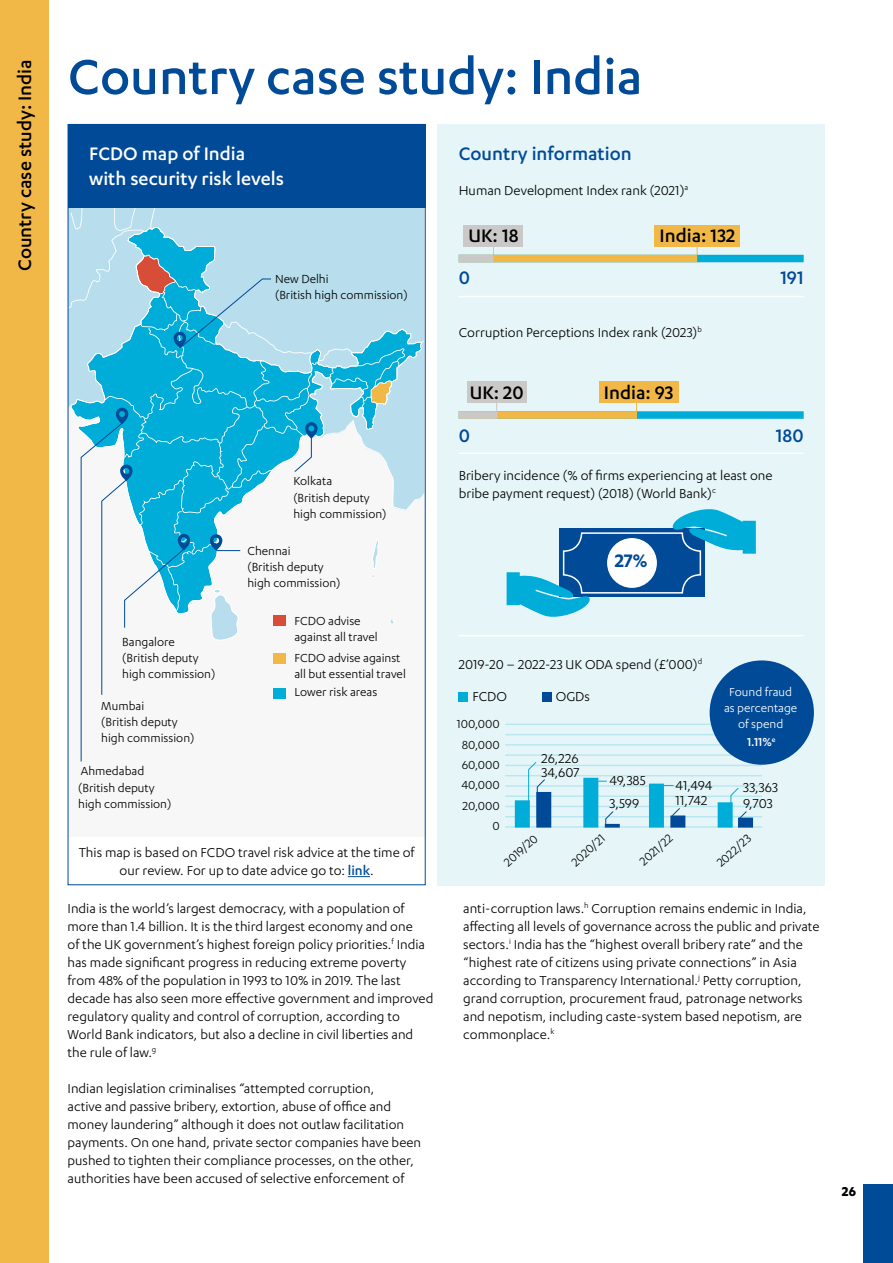
<style>
.page{position:relative;width:893px;height:1263px;background:#fff}
.page>*{position:absolute;margin:0;border:0;box-sizing:border-box;transform-origin:0 0}
.t1{font:500 57px "Karbon";color:#004a97}
.t2{font:500 21px "Karbon";color:#000}
.t3{font:500 21px/25.2px "Karbon";color:#fff}
.t4{font:500 21px "Karbon";color:#004a97}
.t5{font:600 21px "Karbon";color:#004a97}
.t6{font:15px/18px "Karbon";color:#000}
.t7{font:700 15px "Karbon";color:#000}
.t8{font:13.5px/16.2px "Karbon";color:#000}
.t9{font:13.5px/16.2px "Karbon";color:#fff;text-align:center}
.t10{font:500 13.5px "Karbon";color:#fff}
.s1{font-weight:500;color:#004a97}
</style>
<div class="page">
<div style="left:863px;top:1184px;width:30px;height:79px;background:#004b97"></div>
<div style="left:68px;top:130px;width:357px;height:755px;background:#f7f7f7"></div>
<div style="left:68px;top:124px;width:357px;height:83px;background:#004a97"></div>
<div style="left:68px;top:837px;width:357px;height:48px;background:#fff"></div>
<svg style="left:348px;top:876px;width:22px;height:1px"></svg>
<svg style="left:70px;top:207px;width:354px;height:555px"></svg>
<div style="left:0;top:0;width:48px;height:1263px;background:#f2b847"></div>
<div style="left:437px;top:124px;width:388px;height:761px;background:#e6f6f8"></div>
<hr style="left:459px;top:296px;width:345px;height:1px;background:#fff">
<hr style="left:459px;top:452px;width:345px;height:2px;background:#fff">
<hr style="left:459px;top:635px;width:345px;height:1px;background:#fff">
<hr style="left:505px;top:826px;width:257px;height:2px;background:#00add8">
<hr style="left:505px;top:816px;width:257px;height:1px;background:#00add8">
<hr style="left:505px;top:806px;width:257px;height:1px;background:#00add8">
<hr style="left:505px;top:795px;width:257px;height:2px;background:#00add8">
<hr style="left:505px;top:785px;width:257px;height:2px;background:#00add8">
<hr style="left:505px;top:775px;width:257px;height:1px;background:#00add8">
<hr style="left:505px;top:765px;width:257px;height:1px;background:#00add8">
<hr style="left:505px;top:754px;width:257px;height:2px;background:#00add8">
<hr style="left:505px;top:744px;width:257px;height:2px;background:#00add8">
<hr style="left:505px;top:734px;width:257px;height:1px;background:#00add8">
<hr style="left:505px;top:724px;width:257px;height:1px;background:#00add8">
<div style="left:536px;top:792px;width:15px;height:35px;background:#004a97"></div>
<hr style="left:605px;top:824px;width:15px;height:3px;background:#004a97">
<div style="left:670px;top:815px;width:15px;height:12px;background:#004a97"></div>
<div style="left:738px;top:817px;width:15px;height:10px;background:#004a97"></div>
<div style="left:515px;top:800px;width:15px;height:27px;background:#00add8"></div>
<div style="left:583px;top:778px;width:15px;height:49px;background:#00add8"></div>
<div style="left:649px;top:784px;width:15px;height:43px;background:#00add8"></div>
<div style="left:718px;top:802px;width:15px;height:25px;background:#00add8"></div>
<svg style="left:605px;top:811px;width:9px;height:13px"></svg>
<svg style="left:671px;top:808px;width:10px;height:8px"></svg>
<div style="left:710px;top:660px;width:104px;height:105px;background:#004a97;border-radius:50%"></div>
<div style="left:459px;top:693px;width:9px;height:9px;background:#00add8"></div>
<div style="left:542px;top:693px;width:9px;height:9px;background:#004a97"></div>
<div style="left:655px;top:225px;width:85px;height:22px;background:#f2b847"></div>
<div style="left:464px;top:225px;width:59px;height:22px;background:#cac9c8"></div>
<div style="left:459px;top:255px;width:345px;height:7px;background:#00add8"></div>
<div style="left:459px;top:255px;width:238px;height:7px;background:#f2b847"></div>
<div style="left:459px;top:255px;width:34px;height:7px;background:#cac9c8"></div>
<div style="left:559px;top:528px;width:146px;height:69px;background:#004a97"></div>
<div style="left:563px;top:532px;width:138px;height:62px;border:2px solid #fff;border-radius:18px"></div>
<div style="left:459px;top:411px;width:345px;height:8px;background:#00add8"></div>
<div style="left:459px;top:411px;width:178px;height:8px;background:#f2b847"></div>
<div style="left:599px;top:382px;width:80px;height:21px;background:#f2b847"></div>
<div style="left:467px;top:382px;width:59px;height:21px;background:#cac9c8"></div>
<div style="left:459px;top:411px;width:38px;height:8px;background:#cac9c8"></div>
<div style="left:607px;top:538px;width:50px;height:50px;background:#fff;border-radius:50%"></div>
<svg style="left:507px;top:572px;width:86px;height:45px"></svg>
<svg style="left:669px;top:509px;width:87px;height:45px"></svg>
<svg style="left:528px;top:762px;width:18px;height:61px"></svg>
<svg style="left:730px;top:787px;width:18px;height:41px"></svg>
<h2 class="t2" style="left:13px;top:271px;width:213px;rotate:-90deg">Country case study: India</h2>
<h1 class="t1" style="left:68px;top:45px;width:576px">Country case study: India</h1>
<h2 class="t3" style="left:89px;top:140px;width:196px">FCDO map of India with security risk levels</h2>
<p class="t8" style="left:275px;top:270px;width:134px">New Delhi<br>(British high commission)</p>
<p class="t8" style="left:293px;top:473px;width:95px">Kolkata<br>(British deputy high commission)</p>
<p class="t8" style="left:122px;top:633px;width:95px">Bangalore<br>(British deputy high commission)</p>
<p class="t8" style="left:101px;top:697px;width:95px">Mumbai<br>(British deputy high commission)</p>
<p class="t8" style="left:78px;top:763px;width:95px">Ahmedabad (British deputy high commission)</p>
<p class="t8" style="left:247px;top:542px;width:95px">Chennai<br>(British deputy high commission)</p>
<p class="t8" style="left:295px;top:612px;width:85px">FCDO advise against all travel</p>
<p class="t8" style="left:295px;top:649px;width:113px">FCDO advise against all but essential travel</p>
<p class="t8" style="left:295px;top:684px;width:84px">Lower risk areas</p>
<p class="t6" style="left:79px;top:843px;width:337px;text-align:center">This map is based on FCDO travel risk advice at the time of our review. For up to date advice go to: <span class="s1">link</span>.</p>
<p class="t6" style="left:68px;top:899px;width:367px">India is the world’s largest democracy, with a population of more than 1.4 billion. It is the third largest economy and one<br>of the UK government’s highest foreign policy priorities.<sup>f</sup> India has made significant progress in reducing extreme poverty from 48% of the population in 1993 to 10% in 2019. The last decade has also seen more effective government and improved regulatory quality and control of corruption, according to World Bank indicators, but also a decline in civil liberties and the rule of law.<sup>g</sup></p>
<p class="t6" style="left:68px;top:1079px;width:355px">Indian legislation criminalises “attempted corruption,<br>active and passive bribery, extortion, abuse of office and money laundering” although it does not outlaw facilitation payments. On one hand, private sector companies have been pushed to tighten their compliance processes, on the other, authorities have been accused of selective enforcement of</p>
<h2 class="t4" style="left:459px;top:141px;width:174px">Country information</h2>
<p class="t6" style="left:459px;top:181px;width:231px">Human Development Index rank (2021)<sup>a</sup></p>
<h2 class="t2" style="left:468px;top:224px;width:52px">UK: 18</h2>
<h2 class="t2" style="left:660px;top:224px;width:77px">India: 132</h2>
<h2 class="t4" style="left:459px;top:266px;width:13px">0</h2>
<h2 class="t4" style="left:780px;top:266px;width:25px">191</h2>
<p class="t6" style="left:459px;top:323px;width:245px">Corruption Perceptions Index rank (2023)<sup>b</sup></p>
<h2 class="t2" style="left:470px;top:380px;width:55px">UK: 20</h2>
<h2 class="t2" style="left:604px;top:380px;width:71px">India: 93</h2>
<h2 class="t4" style="left:459px;top:424px;width:13px">0</h2>
<h2 class="t4" style="left:776px;top:424px;width:29px">180</h2>
<p class="t6" style="left:459px;top:466px;width:315px">Bribery incidence (% of firms experiencing at least one bribe payment request) (2018) (World Bank)<sup>c</sup></p>
<h2 class="t5" style="left:615px;top:549px;width:34px">27%</h2>
<p class="t6" style="left:459px;top:655px;width:245px">2019-20 – 2022-23 UK ODA spend (£’000)<sup>d</sup></p>
<p class="t6" style="left:472px;top:687px;width:36px">FCDO</p>
<p class="t6" style="left:556px;top:687px;width:36px">OGDs</p>
<p class="t8" style="left:457px;top:715px;width:45px">100,000</p>
<p class="t8" style="left:462px;top:736px;width:40px">80,000</p>
<p class="t9" style="left:724px;top:683px;width:75px">Found fraud as percentage of spend</p>
<p class="t10" style="left:747px;top:735px;width:30px">1.11%<sup>e</sup></p>
<p class="t8" style="left:462px;top:756px;width:40px">60,000</p>
<p class="t8" style="left:461px;top:777px;width:40px">40,000</p>
<p class="t8" style="left:463px;top:797px;width:39px">20,000</p>
<p class="t8" style="left:493px;top:818px;width:9px">0</p>
<p class="t6" style="left:541px;top:749px;width:39px">26,226</p>
<p class="t6" style="left:541px;top:763px;width:40px">34,607</p>
<p class="t6" style="left:610px;top:771px;width:38px">49,385</p>
<p class="t6" style="left:675px;top:776px;width:38px">41,494</p>
<p class="t6" style="left:743px;top:778px;width:36px">33,363</p>
<p class="t6" style="left:610px;top:794px;width:31px">3,599</p>
<p class="t6" style="left:675px;top:790px;width:33px">11,742</p>
<p class="t6" style="left:743px;top:794px;width:31px">9,703</p>
<p class="t8" style="left:500px;top:858px;width:42px;rotate:-42deg">2019/20</p>
<p class="t8" style="left:568px;top:857px;width:42px;rotate:-42deg">2020/21</p>
<p class="t8" style="left:636px;top:857px;width:41px;rotate:-42deg">2021/22</p>
<p class="t8" style="left:713px;top:858px;width:43px;rotate:-42deg">2022/23</p>
<p class="t6" style="left:463px;top:899px;width:358px">anti-corruption laws.<sup>h</sup> Corruption remains endemic in India, affecting all levels of governance across the public and private sectors.<sup>i</sup> India has the “highest overall bribery rate” and the “highest rate of citizens using private connections” in Asia according to Transparency International.<sup>j</sup> Petty corruption, grand corruption, procurement fraud, patronage networks and nepotism, including caste-system based nepotism, are commonplace.<sup>k</sup></p>
<p class="t7" style="left:842px;top:1183px;width:15px">26</p>
</div>
